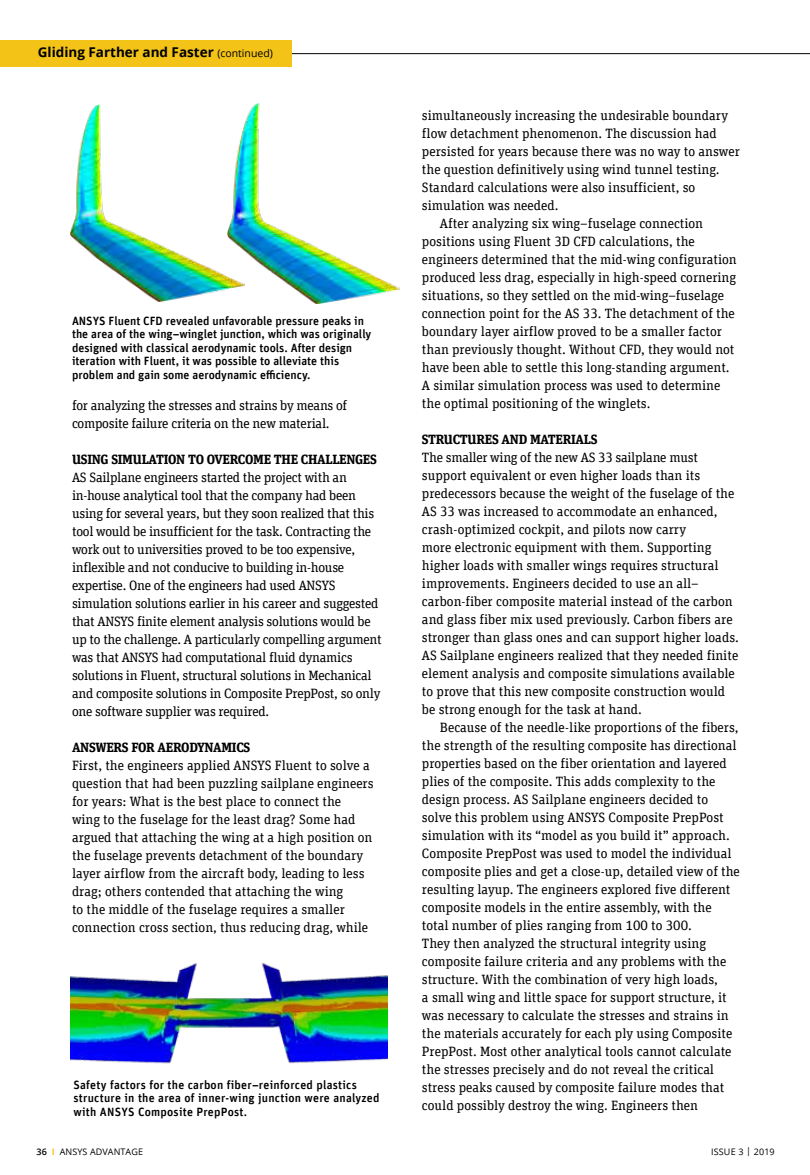
<style>
.page{position:relative;width:810px;height:1175px;background:#fff}
.page>*{position:absolute;margin:0;border:0;box-sizing:border-box;transform-origin:0 0}
.t1{font:13.5px/18px "Unit Slab Offc Pro";color:#000}
.t2{font:13.5px/18px "Unit Slab Offc Pro";letter-spacing:-.02em;color:#000}
.t3{font:700 13.5px "Unit Slab Offc Pro";letter-spacing:-.02em;color:#000}
.t4{font:700 13.5px "Open Sans";color:#000}
.t5{font:500 12px/13.5px "Unit Offc Pro";color:#000}
.t6{font:500 12px/13.5px "Unit Offc Pro";letter-spacing:.02em;color:#000}
.t7{font:9px "Open Sans";letter-spacing:.01em;color:#000}
.s1{font-weight:400;font-size:10.5px}
.s2{font-weight:600}
.s3{font-weight:700;color:#f3c317}
</style>
<div class="page">
<img style="left:70px;top:963px;width:317px;height:101px">
<img style="left:70px;top:104px;width:157px;height:197px">
<img style="left:227px;top:103px;width:173px;height:200px">
<hr style="left:176px;top:53px;width:634px;height:1px;background:#000">
<div style="left:0;top:40px;width:292px;height:27px;background:#f3c317"></div>
<p class="t4" style="left:38px;top:42px;width:237px">Gliding Farther and Faster <span class="s1">(continued)</span></p>
<p class="t1" style="left:422px;top:106px;width:308px">simultaneously increasing the undesirable boundary</p>
<p class="t1" style="left:422px;top:124px;width:296px">flow detachment phenomenon. The discussion had</p>
<p class="t1" style="left:422px;top:141px;width:319px">persisted for years because there was no way to answer</p>
<p class="t1" style="left:422px;top:159px;width:299px">the question definitively using wind tunnel testing.</p>
<p class="t1" style="left:422px;top:177px;width:275px">Standard calculations were also insufficient, so</p>
<p class="t1" style="left:422px;top:195px;width:138px">simulation was needed.</p>
<p class="t1" style="left:440px;top:213px;width:265px">After analyzing six wing–fuselage connection</p>
<p class="t1" style="left:422px;top:231px;width:274px">positions using Fluent 3D CFD calculations, the</p>
<p class="t1" style="left:422px;top:249px;width:316px">engineers determined that the mid-wing configuration</p>
<p class="t1" style="left:422px;top:267px;width:316px">produced less drag, especially in high-speed cornering</p>
<p class="t1" style="left:422px;top:285px;width:304px">situations, so they settled on the mid-wing–fuselage</p>
<p class="t1" style="left:422px;top:303px;width:314px">connection point for the AS 33. The detachment of the</p>
<p class="t1" style="left:422px;top:321px;width:301px">boundary layer airflow proved to be a smaller factor</p>
<p class="t1" style="left:422px;top:339px;width:314px">than previously thought. Without CFD, they would not</p>
<p class="t1" style="left:422px;top:357px;width:309px">have been able to settle this long-standing argument.</p>
<p class="t1" style="left:422px;top:375px;width:300px">A similar simulation process was used to determine</p>
<p class="t1" style="left:422px;top:393px;width:230px">the optimal positioning of the winglets.</p>
<p class="t3" style="left:422px;top:429px;width:177px">STRUCTURES AND MATERIALS</p>
<p class="t1" style="left:422px;top:447px;width:318px">The smaller wing of the new AS 33 sailplane must support equivalent or even higher loads than its predecessors because the weight of the fuselage of the AS 33 was increased to accommodate an enhanced, crash-optimized cockpit, and pilots now carry<br>more electronic equipment with them. Supporting higher loads with smaller wings requires structural improvements. Engineers decided to use an all– carbon-fiber composite material instead of the carbon and glass fiber mix used previously. Carbon fibers are stronger than glass ones and can support higher loads.<br>AS Sailplane engineers realized that they needed finite element analysis and composite simulations available to prove that this new composite construction would be strong enough for the task at hand.</p>
<p class="t1" style="left:422px;top:717px;width:319px;text-indent:18px">Because of the needle-like proportions of the fibers, the strength of the resulting composite has directional properties based on the fiber orientation and layered plies of the composite. This adds complexity to the design process. AS Sailplane engineers decided to solve this problem using ANSYS Composite PrepPost simulation with its “model as you build it” approach.<br>Composite PrepPost was used to model the individual composite plies and get a close-up, detailed view of the resulting layup. The engineers explored five different composite models in the entire assembly, with the total number of plies ranging from 100 to 300.<br>They then analyzed the structural integrity using composite failure criteria and any problems with the structure. With the combination of very high loads,<br>a small wing and little space for support structure, it was necessary to calculate the stresses and strains in the materials accurately for each ply using Composite PrepPost. Most other analytical tools cannot calculate the stresses precisely and do not reveal the critical stress peaks caused by composite failure modes that could possibly destroy the wing. Engineers then</p>
<p class="t5" style="left:72px;top:313px;width:301px">ANSYS Fluent CFD revealed unfavorable pressure peaks in the area of the wing–winglet junction, which was originally designed with classical aerodynamic tools. After design iteration with Fluent, it was possible to alleviate this problem and gain some aerodynamic efficiency.</p>
<p class="t2" style="left:72px;top:395px;width:277px">for analyzing the stresses and strains by means of composite failure criteria on the new material.</p>
<p class="t3" style="left:72px;top:449px;width:306px">USING SIMULATION TO OVERCOME THE CHALLENGES</p>
<p class="t2" style="left:72px;top:467px;width:311px">AS Sailplane engineers started the project with an in-house analytical tool that the company had been using for several years, but they soon realized that this tool would be insufficient for the task. Contracting the work out to universities proved to be too expensive, inflexible and not conducive to building in-house expertise. One of the engineers had used ANSYS simulation solutions earlier in his career and suggested that ANSYS finite element analysis solutions would be up to the challenge. A particularly compelling argument was that ANSYS had computational fluid dynamics solutions in Fluent, structural solutions in Mechanical and composite solutions in Composite PrepPost, so only one software supplier was required.</p>
<p class="t3" style="left:72px;top:737px;width:180px">ANSWERS FOR AERODYNAMICS</p>
<p class="t1" style="left:72px;top:755px;width:303px">First, the engineers applied ANSYS Fluent to solve a question that had been puzzling sailplane engineers for years: What is the best place to connect the<br>wing to the fuselage for the least drag? Some had argued that attaching the wing at a high position on the fuselage prevents detachment of the boundary layer airflow from the aircraft body, leading to less drag; others contended that attaching the wing<br>to the middle of the fuselage requires a smaller connection cross section, thus reducing drag, while</p>
<p class="t6" style="left:74px;top:1077px;width:308px">Safety factors for the carbon fiber–reinforced plastics structure in the area of inner-wing junction were analyzed with ANSYS Composite PrepPost.</p>
<p class="t7" style="left:36px;top:1145px;width:108px"><span class="s2">36</span> <span class="s3">I</span> ANSYS ADVANTAGE</p>
<p class="t7" style="left:711px;top:1145px;width:65px">ISSUE 3 | 2019</p>
</div>
